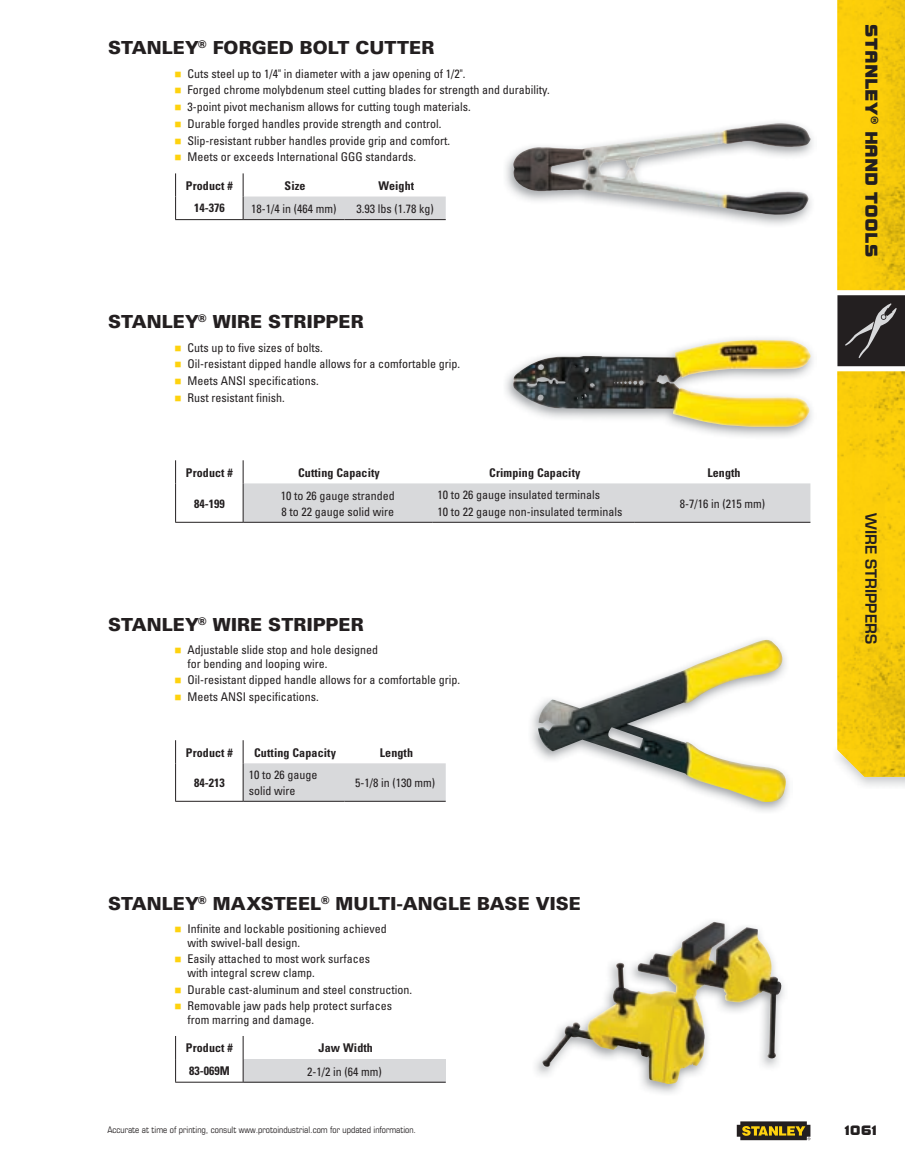
<style>
.page{position:relative;width:905px;height:1175px;background:#fff}
.page>*{position:absolute;margin:0;border:0;box-sizing:border-box;transform-origin:0 0}
.t1{font:900 18px "Univers";letter-spacing:.005em;color:#231f20}
.t2{font:18px "Bolt EF";color:#231f20}
.t3{font:600 15px "Eurostile LT Std";color:#231f20}
.t4{font:14.25px "Bolt EF";color:#231f20}
.t5{font:condensed 12px/13.5px "Univers";color:#231f20}
.t6{font:700 condensed 12px "Univers";letter-spacing:.01em;color:#231f20}
.t7{font:condensed 12px/16.5px "Univers LT Std";color:#231f20}
.t8{font:condensed 9px "Eurostile LT Std";color:#231f20}
.s1{color:#fed20e}
</style>
<div class="page">
<svg style="left:175px;top:173px;width:1px;height:46px"></svg>
<svg style="left:243px;top:173px;width:202px;height:47px"></svg>
<hr style="left:175px;top:219px;width:68px;height:1px;background:#231f20">
<hr style="left:243px;top:522px;width:189px;height:1px;background:#231f20">
<hr style="left:432px;top:522px;width:202px;height:1px;background:#231f20">
<hr style="left:634px;top:522px;width:176px;height:1px;background:#231f20">
<svg style="left:175px;top:460px;width:1px;height:23px"></svg>
<svg style="left:243px;top:460px;width:567px;height:62px"></svg>
<hr style="left:175px;top:483px;width:1px;height:39px;background:#231f20">
<hr style="left:243px;top:483px;width:1px;height:39px;background:#231f20">
<hr style="left:175px;top:522px;width:68px;height:1px;background:#231f20">
<hr style="left:243px;top:801px;width:101px;height:1px;background:#231f20">
<hr style="left:344px;top:801px;width:101px;height:1px;background:#231f20">
<svg style="left:175px;top:740px;width:1px;height:23px"></svg>
<svg style="left:243px;top:740px;width:202px;height:61px"></svg>
<hr style="left:175px;top:763px;width:1px;height:38px;background:#231f20">
<hr style="left:243px;top:763px;width:1px;height:38px;background:#231f20">
<hr style="left:175px;top:801px;width:68px;height:1px;background:#231f20">
<div style="left:243px;top:1059px;width:202px;height:23px;background:#d8d9db"></div>
<hr style="left:243px;top:1081px;width:202px;height:1px;background:#231f20">
<svg style="left:175px;top:1036px;width:1px;height:45px"></svg>
<svg style="left:243px;top:1036px;width:1px;height:45px"></svg>
<hr style="left:175px;top:1081px;width:68px;height:1px;background:#231f20">
<img style="left:506px;top:122px;width:307px;height:103px">
<img style="left:513px;top:124px;width:295px;height:92px">
<img style="left:505px;top:338px;width:308px;height:99px">
<img style="left:513px;top:340px;width:297px;height:87px">
<img style="left:531px;top:639px;width:258px;height:173px">
<img style="left:538px;top:640px;width:247px;height:162px">
<img style="left:536px;top:921px;width:248px;height:172px">
<img style="left:542px;top:922px;width:239px;height:162px">
<img style="left:854px;top:776px;width:50px;height:10px">
<img style="left:837px;top:0;width:67px;height:776px">
<svg style="left:736px;top:1121px;width:74px;height:19px"></svg>
<svg style="left:837px;top:290px;width:67px;height:81px;background:#4d4a4b"></svg>
<h1 class="t1" style="left:108px;top:36px;width:328px">STANLEY<sup>®</sup> FORGED BOLT CUTTER</h1>
<p class="t5" style="left:174px;top:66px;width:292px"><span class="s1">■</span> Cuts steel up to 1/4" in diameter with a jaw opening of 1/2".</p>
<p class="t5" style="left:174px;top:83px;width:377px"><span class="s1">■</span> Forged chrome molybdenum steel cutting blades for strength and durability.</p>
<p class="t5" style="left:174px;top:100px;width:298px"><span class="s1">■</span> 3-point pivot mechanism allows for cutting tough materials.</p>
<p class="t5" style="left:174px;top:117px;width:268px"><span class="s1">■</span> Durable forged handles provide strength and control.</p>
<p class="t5" style="left:174px;top:133px;width:277px"><span class="s1">■</span> Slip-resistant rubber handles provide grip and comfort.</p>
<p class="t5" style="left:174px;top:150px;width:243px"><span class="s1">■</span> Meets or exceeds International GGG standards.</p>
<p class="t6" style="left:186px;top:178px;width:48px">Product #</p>
<p class="t6" style="left:284px;top:178px;width:23px">Size</p>
<p class="t6" style="left:378px;top:178px;width:37px">Weight</p>
<p class="t6" style="left:194px;top:200px;width:32px">14-376</p>
<p class="t5" style="left:251px;top:202px;width:87px">18-1/4 in (464 mm)</p>
<p class="t5" style="left:356px;top:202px;width:79px">3.93 lbs (1.78 kg)</p>
<h1 class="t1" style="left:108px;top:310px;width:257px">STANLEY<sup>®</sup> WIRE STRIPPER</h1>
<p class="t5" style="left:174px;top:340px;width:150px"><span class="s1">■</span> Cuts up to five sizes of bolts.</p>
<p class="t5" style="left:174px;top:357px;width:287px"><span class="s1">■</span> Oil-resistant dipped handle allows for a comfortable grip.</p>
<p class="t5" style="left:174px;top:374px;width:146px"><span class="s1">■</span> Meets ANSI specifications.</p>
<p class="t5" style="left:174px;top:390px;width:112px"><span class="s1">■</span> Rust resistant finish.</p>
<p class="t6" style="left:186px;top:465px;width:48px">Product #</p>
<p class="t6" style="left:298px;top:465px;width:83px">Cutting Capacity</p>
<p class="t6" style="left:489px;top:465px;width:93px">Crimping Capacity</p>
<p class="t6" style="left:707px;top:465px;width:35px">Length</p>
<p class="t6" style="left:194px;top:496px;width:32px">84-199</p>
<p class="t5" style="left:281px;top:487px;width:115px;line-height:16.5px">10 to 26 gauge stranded<br>8 to 22 gauge solid wire</p>
<p class="t7" style="left:437px;top:486px;width:186px">10 to 26 gauge insulated terminals<br>10 to 22 gauge non-insulated terminals</p>
<p class="t5" style="left:680px;top:497px;width:87px">8-7/16 in (215 mm)</p>
<h1 class="t1" style="left:108px;top:613px;width:257px">STANLEY<sup>®</sup> WIRE STRIPPER</h1>
<p class="t5" style="left:187px;top:643px;width:192px;text-indent:-13px"><span class="s1">■</span> Adjustable slide stop and hole designed for bending and looping wire.</p>
<p class="t5" style="left:174px;top:673px;width:287px"><span class="s1">■</span> Oil-resistant dipped handle allows for a comfortable grip.</p>
<p class="t5" style="left:174px;top:690px;width:146px"><span class="s1">■</span> Meets ANSI specifications.</p>
<p class="t6" style="left:186px;top:745px;width:48px">Product #</p>
<p class="t6" style="left:254px;top:745px;width:83px">Cutting Capacity</p>
<p class="t6" style="left:380px;top:745px;width:35px">Length</p>
<p class="t6" style="left:194px;top:775px;width:32px">84-213</p>
<p class="t7" style="left:249px;top:766px;width:70px">10 to 26 gauge solid wire</p>
<p class="t5" style="left:355px;top:776px;width:81px">5-1/8 in (130 mm)</p>
<h1 class="t1" style="left:108px;top:892px;width:474px">STANLEY<sup>®</sup> MAXSTEEL<sup>®</sup> MULTI-ANGLE BASE VISE</h1>
<p class="t5" style="left:187px;top:922px;width:201px;text-indent:-13px"><span class="s1">■</span> Infinite and lockable positioning achieved with swivel-ball design.</p>
<p class="t5" style="left:187px;top:952px;width:184px;text-indent:-13px"><span class="s1">■</span> Easily attached to most work surfaces with integral screw clamp.</p>
<p class="t5" style="left:174px;top:982px;width:239px"><span class="s1">■</span> Durable cast-aluminum and steel construction.</p>
<p class="t5" style="left:187px;top:999px;width:206px;text-indent:-13px"><span class="s1">■</span> Removable jaw pads help protect surfaces from marring and damage.</p>
<p class="t6" style="left:186px;top:1040px;width:48px">Product #</p>
<p class="t6" style="left:318px;top:1040px;width:56px">Jaw Width</p>
<p class="t6" style="left:189px;top:1063px;width:42px">83-069M</p>
<p class="t5" style="left:307px;top:1064px;width:76px">2-1/2 in (64 mm)</p>
<p class="t8" style="left:107px;top:1124px;width:310px">Accurate at time of printing, consult www.protoindustrial.com for updated information.</p>
<h1 class="t2" style="left:881px;top:24px;width:234px;rotate:90deg">Stanley® Hand toolS</h1>
<p class="t3" style="left:880px;top:513px;width:132px;rotate:90deg">Wire strippers</p>
<p class="t4" style="left:844px;top:1122px;width:34px">1061</p>
</div>
